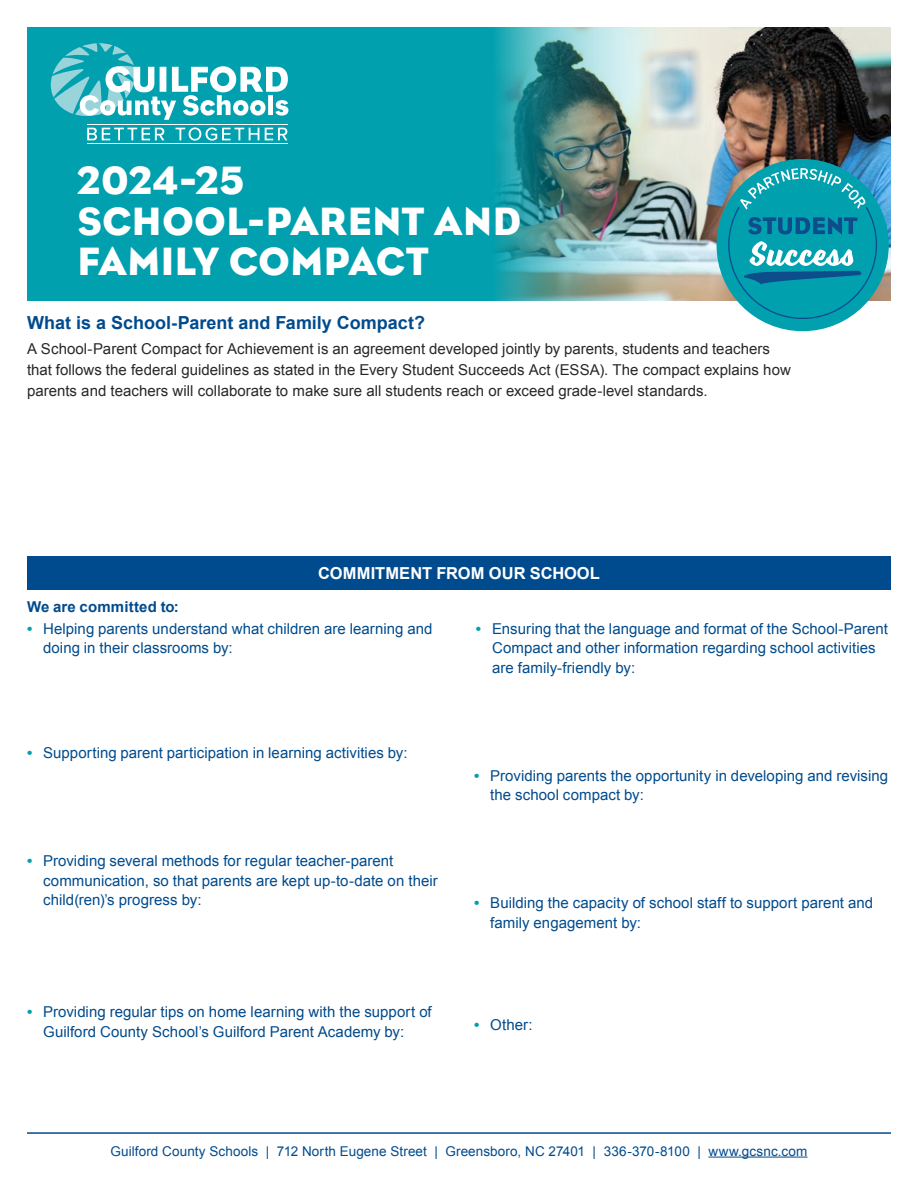
<style>
.page{position:relative;width:918px;height:1188px;background:#fff}
.page>*{position:absolute;margin:0;border:0;box-sizing:border-box;transform-origin:0 0}
.t1{font:40.35px/40.3px "Eagle";letter-spacing:.01em;color:#fff}
.t2{font:700 18px "Arial";color:#004b8d}
.Subheader_Bar{font:700 16.5px "Arial";color:#fff}
.t3{font:15px/19.5px "Arial";letter-spacing:.005em;color:#004b8d}
.Main_Paragraph{font:15px/21px "Arial";color:#292829}
.Subheader_1{font:700 15px "Arial";letter-spacing:.01em;color:#004b8d}
.Main_Paragraph-2{font:13.5px "Arial";letter-spacing:.01em;color:#004b8d}
.s1{font-weight:700;color:#00a0af}
</style>
<div class="page">
<div style="left:27px;top:27px;width:864px;height:273px;background:#00a0af"></div>
<svg style="left:51px;top:43px;width:237px;height:77px"></svg>
<hr style="left:87px;top:124px;width:200px;height:1px;background:#fff">
<hr style="left:87px;top:143px;width:200px;height:1px;background:#fff">
<svg style="left:87px;top:128px;width:77px;height:12px"></svg>
<svg style="left:175px;top:127px;width:84px;height:14px"></svg>
<svg style="left:265px;top:128px;width:22px;height:12px"></svg>
<img style="left:496px;top:27px;width:395px;height:273px">
<div style="left:717px;top:159px;width:172px;height:172px;background:#00a0af;border-radius:50%"></div>
<svg style="left:728px;top:168px;width:149px;height:151px"></svg>
<hr style="left:27px;top:1132px;width:864px;height:2px;background:#004b8d">
<div style="left:27px;top:556px;width:864px;height:33px;background:#004b8d"></div>
<hr style="left:708px;top:1157px;width:100px;height:1px;background:#004b8d">
<p class="t1" style="left:77px;top:161px;width:168px">2024-25</p>
<p class="t1" style="left:77px;top:201px;width:445px">SCHOOL-PARENT AND<br>FAMILY COMPACT</p>
<p class="t2" style="left:27px;top:310px;width:400px">What is a School-Parent and Family Compact?</p>
<p class="Main_Paragraph" style="left:27px;top:338px;width:765px">A School-Parent Compact for Achievement is an agreement developed jointly by parents, students and teachers that follows the federal guidelines as stated in the Every Student Succeeds Act (ESSA). The compact explains how parents and teachers will collaborate to make sure all students reach or exceed grade-level standards.</p>
<p class="Subheader_Bar" style="left:318px;top:562px;width:283px">COMMITMENT FROM OUR SCHOOL</p>
<p class="Subheader_1" style="left:27px;top:597px;width:153px">We are committed to:</p>
<p class="t3" style="left:43px;top:619px;width:391px;text-indent:-16px"><span class="s1">•</span> Helping parents understand what children are learning and doing in their classrooms by:</p>
<p class="t3" style="left:27px;top:743px;width:382px"><span class="s1">•</span> Supporting parent participation in learning activities by:</p>
<p class="t3" style="left:43px;top:851px;width:396px;text-indent:-16px"><span class="s1">•</span> Providing several methods for regular teacher-parent communication, so that parents are kept up-to-date on their child(ren)’s progress by:</p>
<p class="t3" style="left:43px;top:1002px;width:390px;text-indent:-16px"><span class="s1">•</span> Providing regular tips on home learning with the support of<br>Guilford County School’s Guilford Parent Academy by:</p>
<p class="t3" style="left:492px;top:619px;width:397px;text-indent:-16px"><span class="s1">•</span> Ensuring that the language and format of the School-Parent<br>Compact and other information regarding school activities are family-friendly by:</p>
<p class="t3" style="left:490px;top:766px;width:399px;text-indent:-16px"><span class="s1">•</span> Providing parents the opportunity in developing and revising the school compact by:</p>
<p class="t3" style="left:490px;top:893px;width:384px;text-indent:-16px"><span class="s1">•</span> Building the capacity of school staff to support parent and family engagement by:</p>
<p class="t3" style="left:474px;top:1015px;width:60px"><span class="s1">•</span> Other:</p>
<p class="Main_Paragraph-2" style="left:110px;top:1142px;width:699px">Guilford County Schools | 712 North Eugene Street | Greensboro, NC 27401 | 336-370-8100 | www.gcsnc.com</p>
</div>
